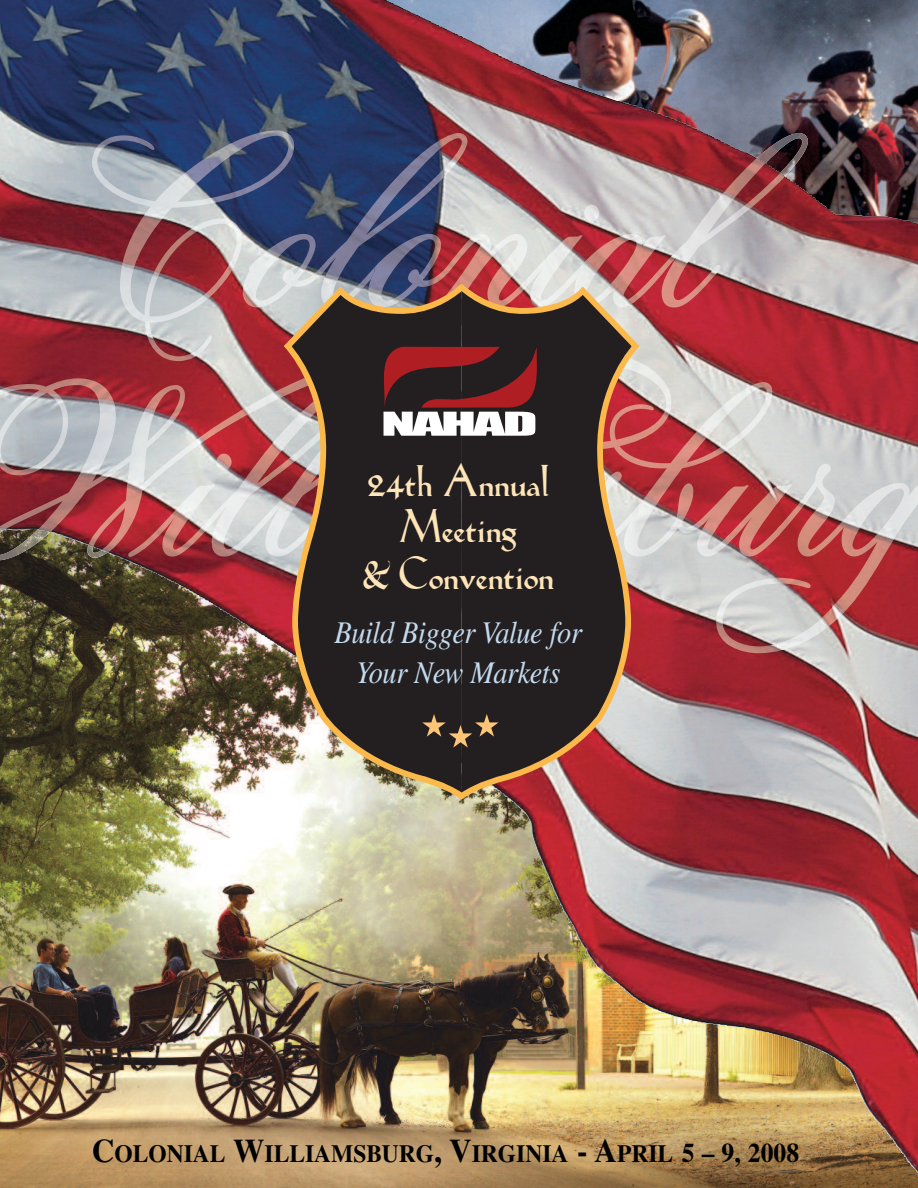
<style>
.page{position:relative;width:918px;height:1188px;background:#fff}
.page>*{position:absolute;margin:0;border:0;box-sizing:border-box;transform-origin:0 0}
.t1{font:800 48px/46.5px "Lilith";color:#fee5b8;text-align:center}
.t2{font:italic 31.5px/40.5px "Times";letter-spacing:-.015em;color:#c3daee;text-align:center;scale:.9 1}
.t3{font:700 24.75px "Times";color:#010101;scale:.95 1}
.s1{font-size:33px}
.s2{font-size:27px}
</style>
<div class="page">
<img style="left:0;top:0;width:918px;height:528px">
<img style="left:0;top:528px;width:918px;height:660px">
<img style="left:672px;top:119px;width:246px;height:105px">
<img style="left:0;top:0;width:505px;height:58px">
<img style="left:90px;top:130px;width:204px;height:231px">
<img style="left:243px;top:234px;width:73px;height:73px">
<img style="left:316px;top:133px;width:153px;height:146px">
<img style="left:368px;top:234px;width:69px;height:45px">
<img style="left:437px;top:234px;width:93px;height:45px">
<img style="left:530px;top:205px;width:69px;height:74px">
<img style="left:574px;top:234px;width:83px;height:73px">
<img style="left:757px;top:133px;width:51px;height:44px">
<img style="left:657px;top:158px;width:128px;height:149px">
<img style="left:0;top:528px;width:108px;height:32px">
<img style="left:128px;top:484px;width:85px;height:63px">
<img style="left:266px;top:484px;width:18px;height:74px">
<img style="left:727px;top:484px;width:51px;height:169px">
<img style="left:213px;top:484px;width:53px;height:74px">
<img style="left:640px;top:484px;width:88px;height:118px">
<img style="left:778px;top:484px;width:99px;height:118px">
<img style="left:128px;top:547px;width:87px;height:12px">
<img style="left:715px;top:600px;width:13px;height:46px">
<img style="left:778px;top:600px;width:78px;height:53px">
<svg style="left:470px;top:279px;width:170px;height:520px;background:#563e3a"></svg>
<svg style="left:284px;top:279px;width:186px;height:520px;background:#514640"></svg>
<svg style="left:384px;top:347px;width:153px;height:89px"></svg>
<svg style="left:422px;top:714px;width:77px;height:34px;background:#4e4031"></svg>
<h1 class="t1" style="left:363px;top:456px;width:193px">24th Annual<br>Meeting<br>&amp; Convention</h1>
<p class="t2" style="left:334px;top:615px;width:277px">Build Bigger Value for<br>Your New Markets</p>
<p class="t3" style="left:92px;top:1145px;width:746px"><span class="s1">C</span>OLONIAL <span class="s1">W</span>ILLIAMSBURG<span class="s1">, V</span>IRGINIA <span class="s1">- A</span>PRIL <span class="s2">5 – 9, 2008</span></p>
</div>
